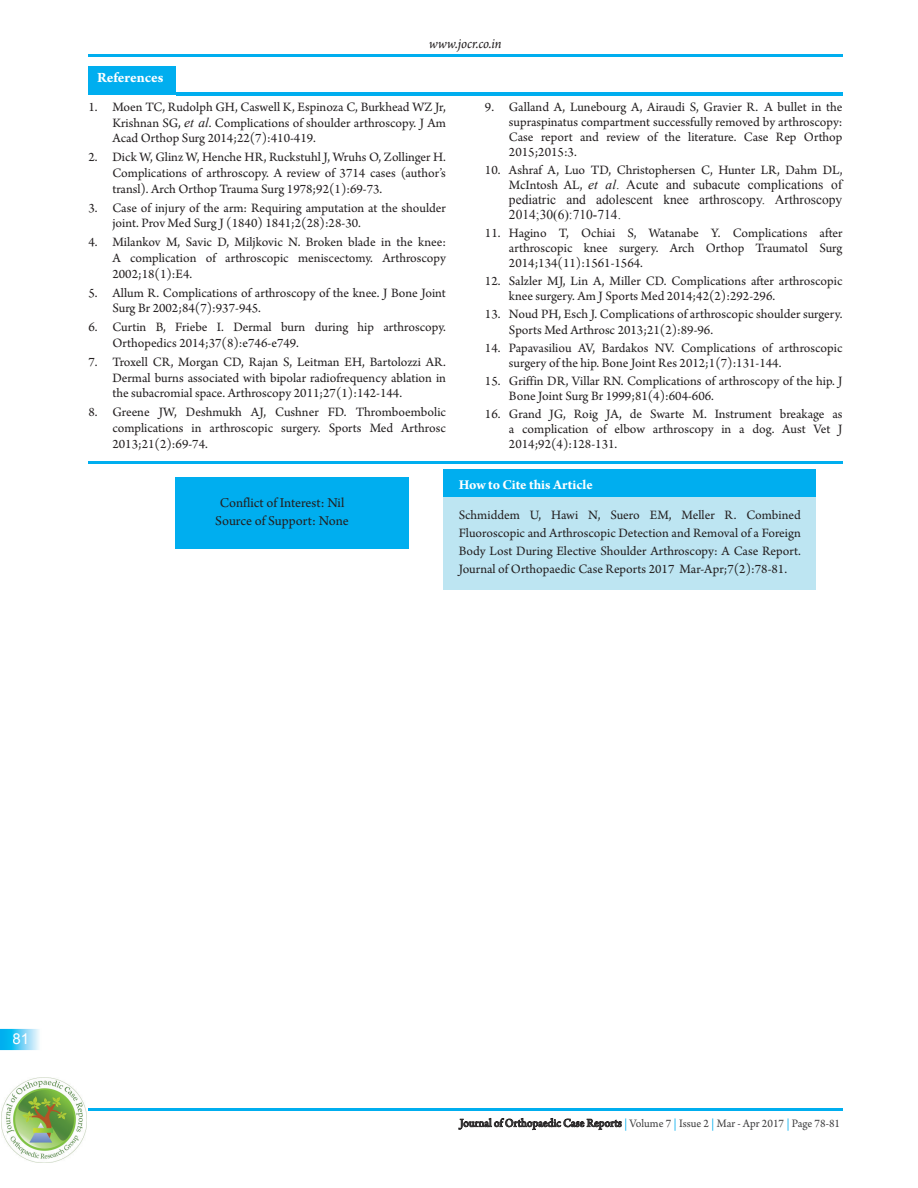
<style>
.page{position:relative;width:918px;height:1188px;background:#fff}
.page>*{position:absolute;margin:0;border:0;box-sizing:border-box;transform-origin:0 0}
.t1{font:italic 15px "Arno Pro";color:#231f20}
.t2{font:700 15px "Arno Pro";letter-spacing:-.005em;color:#fff}
.t3{font:15px "Arial";color:#fff}
.t4{font:14.25px/18px "Arno Pro";color:#231f20;text-align:center}
.t5{font:700 14.25px "Arno Pro";color:#fff}
.t6{font:13.5px/15.8px "Arno Pro";color:#231f20;text-align:justify}
.t7{font:13.5px/15px "Times New Roman";color:#231f20;text-align:justify}
.t8{font:12px "Arno Pro";color:#3e3e3f}
.s1{font-family:"Times New Roman";font-style:italic}
.s2{font-family:"Arno Pro"}
.s3{font-style:italic}
.s4{color:#231f20}
.s5{color:#00aeef}
</style>
<div class="page">
<hr style="left:88px;top:54px;width:755px;height:2px;background:#00aeef">
<svg style="left:0;top:1029px;width:40px;height:21px"></svg>
<img style="left:2px;top:1077px;width:85px;height:86px">
<hr style="left:88px;top:1108px;width:755px;height:3px;background:#00aeef">
<hr style="left:176px;top:92px;width:667px;height:3px;background:#00aeef">
<div style="left:88px;top:67px;width:88px;height:28px;background:#00aeef"></div>
<div style="left:175px;top:478px;width:234px;height:71px;background:#00aeef"></div>
<div style="left:444px;top:469px;width:372px;height:121px;background:#bde5f2"></div>
<div style="left:444px;top:469px;width:372px;height:28px;background:#00aeef"></div>
<hr style="left:88px;top:462px;width:755px;height:2px;background:#00aeef">
<p class="t1" style="left:429px;top:34px;width:74px">www.jocr.co.in</p>
<p class="t2" style="left:97px;top:72px;width:68px">References</p>
<p class="t6" style="left:112px;top:100px;width:335px;text-indent:-24px">1. Moen TC, Rudolph GH, Caswell K, Espinoza C, Burkhead WZ Jr, Krishnan SG, <span class="s1">et al</span>. Complications of shoulder arthroscopy. J Am Acad Orthop Surg 2014;22(7):410-419.</p>
<p class="t6" style="left:112px;top:150px;width:335px;text-indent:-24px">2. Dick W, Glinz W, Henche HR, Ruckstuhl J, Wruhs O, Zollinger H.<br>Complications of arthroscopy. A review of 3714 cases (author’s transl). Arch Orthop Trauma Surg 1978;92(1):69-73.</p>
<p class="t6" style="left:112px;top:201px;width:335px;text-indent:-24px">3. Case of injury of the arm: Requiring amputation at the shoulder joint. Prov Med Surg J (1840) 1841;2(28):28-30.</p>
<p class="t6" style="left:112px;top:235px;width:335px;text-indent:-24px">4. Milankov M, Savic D, Miljkovic N. Broken blade in the knee:<br>A complication of arthroscopic meniscectomy. Arthroscopy 2002;18(1):E4.</p>
<p class="t6" style="left:112px;top:286px;width:335px;text-indent:-24px">5. Allum R. Complications of arthroscopy of the knee. J Bone Joint<br>Surg Br 2002;84(7):937-945.</p>
<p class="t6" style="left:112px;top:320px;width:335px;text-indent:-24px">6. Curtin B, Friebe I. Dermal burn during hip arthroscopy.<br>Orthopedics 2014;37(8):e746-e749.</p>
<p class="t6" style="left:112px;top:355px;width:335px;text-indent:-24px">7. Troxell CR, Morgan CD, Rajan S, Leitman EH, Bartolozzi AR.<br>Dermal burns associated with bipolar radiofrequency ablation in the subacromial space. Arthroscopy 2011;27(1):142-144.</p>
<p class="t6" style="left:112px;top:405px;width:335px;text-indent:-24px">8. Greene JW, Deshmukh AJ, Cushner FD. Thromboembolic complications in arthroscopic surgery. Sports Med Arthrosc 2013;21(2):69-74.</p>
<p class="t6" style="left:509px;top:101px;width:335px;line-height:15px;text-indent:-24px">9. Galland A, Lunebourg A, Airaudi S, Gravier R. A bullet in the supraspinatus compartment successfully removed by arthroscopy:<br>Case report and review of the literature. Case Rep Orthop 2015;2015:3.</p>
<p class="t6" style="left:485px;top:163px;width:359px">10. Ashraf A, Luo TD, Christophersen C, Hunter LR, Dahm DL,</p>
<p class="t7" style="left:509px;top:177px;width:335px"><span class="s2">McIntosh AL,</span> <span class="s3">et al</span>. Acute and subacute complications of pediatric and adolescent knee arthroscopy. Arthroscopy 2014;30(6):710-714.</p>
<p class="t6" style="left:509px;top:227px;width:335px;line-height:15px;text-indent:-24px">11. Hagino T, Ochiai S, Watanabe Y. Complications after arthroscopic knee surgery. Arch Orthop Traumatol Surg 2014;134(11):1561-1564.</p>
<p class="t6" style="left:509px;top:275px;width:335px;line-height:15px;text-indent:-24px">12. Salzler MJ, Lin A, Miller CD. Complications after arthroscopic knee surgery. Am J Sports Med 2014;42(2):292-296.</p>
<p class="t6" style="left:509px;top:308px;width:335px;line-height:15px;text-indent:-24px">13. Noud PH, Esch J. Complications of arthroscopic shoulder surgery.<br>Sports Med Arthrosc 2013;21(2):89-96.</p>
<p class="t6" style="left:509px;top:341px;width:335px;line-height:15px;text-indent:-24px">14. Papavasiliou AV, Bardakos NV. Complications of arthroscopic surgery of the hip. Bone Joint Res 2012;1(7):131-144.</p>
<p class="t6" style="left:509px;top:374px;width:335px;line-height:15px;text-indent:-24px">15. Griffin DR, Villar RN. Complications of arthroscopy of the hip. J<br>Bone Joint Surg Br 1999;81(4):604-606.</p>
<p class="t6" style="left:509px;top:407px;width:335px;line-height:15px;text-indent:-24px">16. Grand JG, Roig JA, de Swarte M. Instrument breakage as a complication of elbow arthroscopy in a dog. Aust Vet J 2014;92(4):128-131.</p>
<p class="t4" style="left:215px;top:495px;width:135px">Conflict of Interest: Nil<br>Source of Support: None</p>
<p class="t5" style="left:459px;top:480px;width:135px">How to Cite this Article</p>
<p class="t6" style="left:459px;top:507px;width:344px;line-height:18px">Schmiddem U, Hawi N, Suero EM, Meller R. Combined Fluoroscopic and Arthroscopic Detection and Removal of a Foreign Body Lost During Elective Shoulder Arthroscopy: A Case Report.<br>Journal of Orthopaedic Case Reports 2017 Mar-Apr;7(2):78-81.</p>
<p class="t3" style="left:13px;top:1030px;width:18px">81</p>
<p class="t8" style="left:460px;top:1118px;width:382px"><span class="s4">Journal of Orthopaedic Case Reports</span> <span class="s5">|</span> Volume 7 <span class="s5">|</span> Issue 2 <span class="s5">|</span> Mar - Apr 2017 <span class="s5">|</span> Page 78-81</p>
</div>
